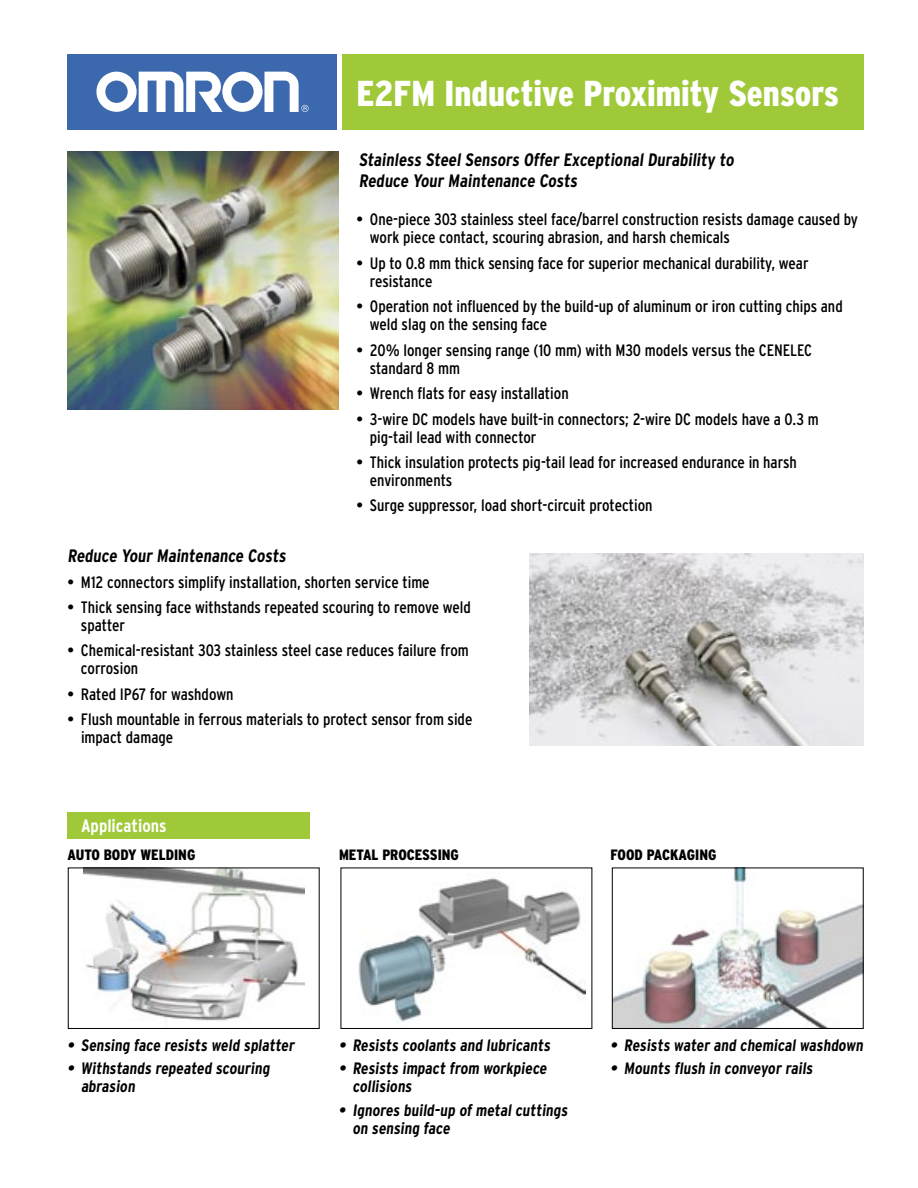
<style>
.page{position:relative;width:918px;height:1188px;background:#fff}
.page>*{position:absolute;margin:0;border:0;box-sizing:border-box;transform-origin:0 0}
.t1{font:900 condensed 36px "Interstate";color:#fff}
.t2{font:700 condensed 18px/21.6px "Interstate";color:#000}
.t3{font:700 condensed 18px "Interstate";color:#fff}
.t4{font:condensed 16.5px/18px "Interstate";color:#000}
.t5{font:700 condensed 16.5px/18px "Interstate";color:#000}
.t6{font:900 condensed 15px "Interstate";color:#000}
</style>
<div class="page">
<div style="left:68px;top:54px;width:270px;height:76px;background:#3c68ae"></div>
<svg style="left:96px;top:72px;width:213px;height:40px"></svg>
<div style="left:343px;top:54px;width:521px;height:76px;background:#9fc938"></div>
<div style="left:68px;top:812px;width:243px;height:27px;background:#9fc938"></div>
<img style="left:83px;top:870px;width:221px;height:151px">
<div style="left:68px;top:868px;width:251px;height:161px;border:1px solid #000"></div>
<img style="left:358px;top:878px;width:227px;height:144px">
<div style="left:341px;top:868px;width:251px;height:161px;border:1px solid #000"></div>
<img style="left:614px;top:870px;width:247px;height:157px">
<div style="left:612px;top:868px;width:251px;height:161px;border:1px solid #000"></div>
<img style="left:67px;top:151px;width:272px;height:259px">
<img style="left:529px;top:554px;width:335px;height:192px">
<h1 class="t1" style="left:356px;top:74px;width:484px">E2FM Inductive Proximity Sensors</h1>
<p class="t2" style="left:359px;top:148px;width:379px">Stainless Steel Sensors Offer Exceptional Durability to<br>Reduce Your Maintenance Costs</p>
<p class="t4" style="left:370px;top:210px;width:490px;text-indent:-13px">• One-piece 303 stainless steel face/barrel construction resists damage caused by work piece contact, scouring abrasion, and harsh chemicals</p>
<p class="t4" style="left:370px;top:254px;width:440px;text-indent:-13px">• Up to 0.8 mm thick sensing face for superior mechanical durability, wear resistance</p>
<p class="t4" style="left:370px;top:297px;width:474px;text-indent:-13px">• Operation not influenced by the build-up of aluminum or iron cutting chips and weld slag on the sensing face</p>
<p class="t4" style="left:370px;top:341px;width:444px;text-indent:-13px">• 20% longer sensing range (10 mm) with M30 models versus the CENELEC standard 8 mm</p>
<p class="t4" style="left:356px;top:384px;width:214px">• Wrench flats for easy installation</p>
<p class="t4" style="left:370px;top:410px;width:450px;text-indent:-13px">• 3-wire DC models have built-in connectors; 2-wire DC models have a 0.3 m pig-tail lead with connector</p>
<p class="t4" style="left:370px;top:453px;width:429px;text-indent:-13px">• Thick insulation protects pig-tail lead for increased endurance in harsh environments</p>
<p class="t4" style="left:356px;top:497px;width:298px">• Surge suppressor, load short-circuit protection</p>
<p class="t2" style="left:68px;top:545px;width:222px">Reduce Your Maintenance Costs</p>
<p class="t4" style="left:68px;top:573px;width:364px">• M12 connectors simplify installation, shorten service time</p>
<p class="t4" style="left:81px;top:598px;width:391px;text-indent:-13px">• Thick sensing face withstands repeated scouring to remove weld spatter</p>
<p class="t4" style="left:81px;top:642px;width:389px;text-indent:-13px">• Chemical-resistant 303 stainless steel case reduces failure from corrosion</p>
<p class="t4" style="left:68px;top:685px;width:168px">• Rated IP67 for washdown</p>
<p class="t4" style="left:81px;top:710px;width:393px;text-indent:-14px">• Flush mountable in ferrous materials to protect sensor from side impact damage</p>
<p class="t3" style="left:81px;top:815px;width:87px">Applications</p>
<p class="t6" style="left:68px;top:846px;width:129px">AUTO BODY WELDING</p>
<p class="t6" style="left:339px;top:846px;width:121px">METAL PROCESSING</p>
<p class="t6" style="left:611px;top:846px;width:108px">FOOD PACKAGING</p>
<p class="t5" style="left:68px;top:1036px;width:231px">• Sensing face resists weld splatter</p>
<p class="t5" style="left:81px;top:1059px;width:192px;text-indent:-14px">• Withstands repeated scouring abrasion</p>
<p class="t5" style="left:339px;top:1036px;width:215px">• Resists coolants and lubricants</p>
<p class="t5" style="left:353px;top:1059px;width:198px;text-indent:-14px">• Resists impact from workpiece collisions</p>
<p class="t5" style="left:352px;top:1101px;width:219px;text-indent:-14px">• Ignores build-up of metal cuttings on sensing face</p>
<p class="t5" style="left:610px;top:1036px;width:256px">• Resists water and chemical washdown</p>
<p class="t5" style="left:610px;top:1059px;width:206px">• Mounts flush in conveyor rails</p>
</div>
